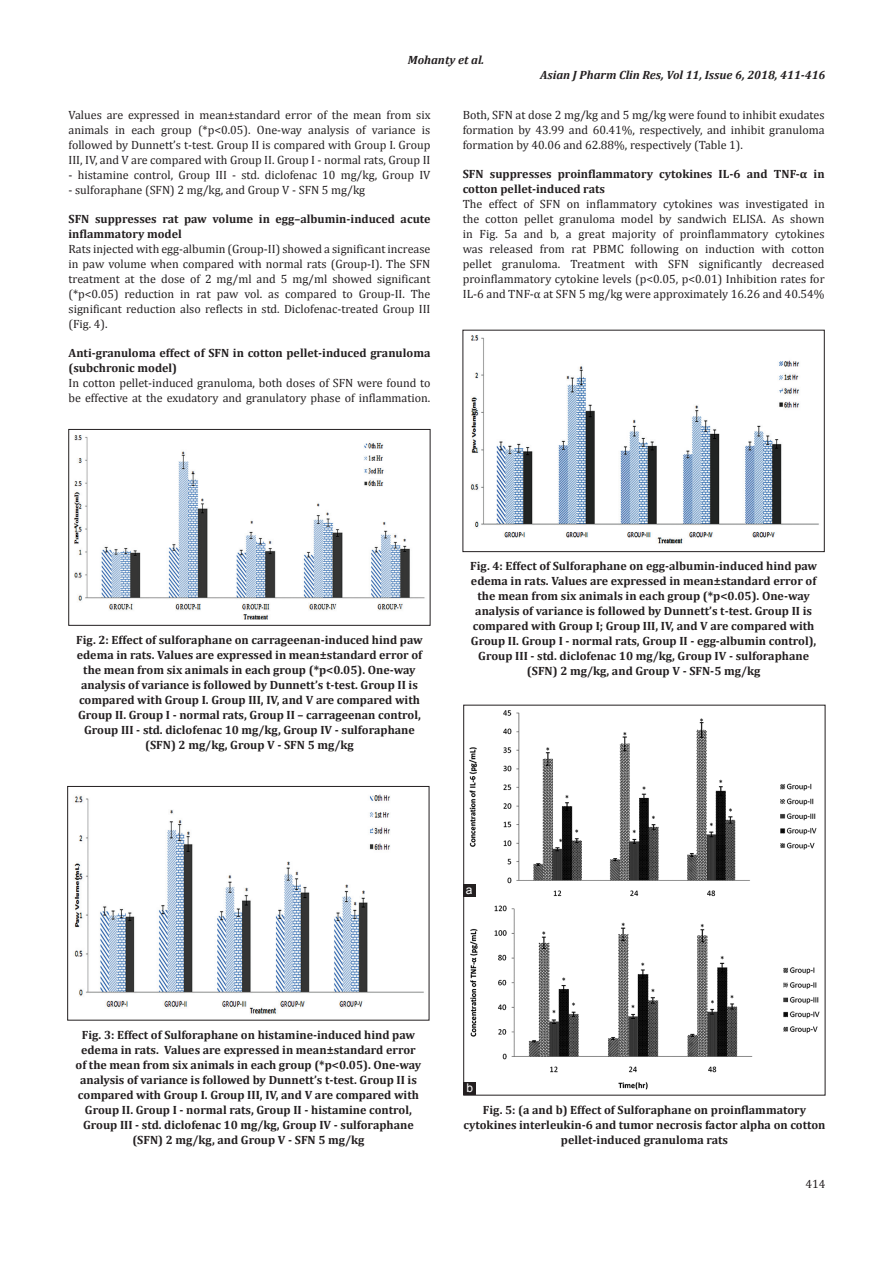
<style>
.page{position:relative;width:894px;height:1263px;background:#fff}
.page>*{position:absolute;margin:0;border:0;box-sizing:border-box;transform-origin:0 0}
.FGC{font:700 12px/15px "Cambria";color:#231f20;text-align:center}
.TX{font:12px/15px "Cambria";color:#231f20;text-align:justify}
.t1{font:italic 700 12px "Cambria";color:#231f20}
.LABEL{font:12px "Arial";color:#fff}
</style>
<div class="page">
<img style="left:74px;top:435px;width:351px;height:185px">
<div style="left:68px;top:429px;width:362px;height:196px;border:1px solid #231f20"></div>
<img style="left:74px;top:794px;width:350px;height:220px">
<div style="left:67px;top:786px;width:362px;height:234px;border:1px solid #231f20"></div>
<img style="left:470px;top:335px;width:349px;height:209px">
<div style="left:462px;top:330px;width:362px;height:222px;border:1px solid #231f20"></div>
<img style="left:469px;top:710px;width:351px;height:380px">
<div style="left:462px;top:884px;width:13px;height:13px;background:#231f20"></div>
<div style="left:463px;top:1081px;width:13px;height:13px;background:#231f20"></div>
<p class="t1" style="left:407px;top:51px;width:78px">Mohanty et al.</p>
<p class="t1" style="left:540px;top:66px;width:287px">Asian J Pharm Clin Res, Vol 11, Issue 6, 2018, 411-416</p>
<p class="TX" style="left:68px;top:107px;width:363px">Values are expressed in mean±standard error of the mean from six animals in each group (*p&lt;0.05). One-way analysis of variance is followed by Dunnett’s t-test. Group II is compared with Group I. Group III, IV, and V are compared with Group II. Group I - normal rats, Group II</p>
<p class="TX" style="left:68px;top:167px;width:363px">- histamine control, Group III - std. diclofenac 10 mg/kg, Group IV</p>
<p class="TX" style="left:68px;top:182px;width:298px">- sulforaphane (SFN) 2 mg/kg, and Group V - SFN 5 mg/kg</p>
<h2 class="FGC" style="left:68px;top:211px;width:363px;text-align:left">SFN suppresses rat paw volume in egg–albumin-induced acute inflammatory model</h2>
<p class="TX" style="left:68px;top:241px;width:363px">Rats injected with egg-albumin (Group-II) showed a significant increase in paw volume when compared with normal rats (Group-I). The SFN treatment at the dose of 2 mg/ml and 5 mg/ml showed significant (*p&lt;0.05) reduction in rat paw vol. as compared to Group-II. The significant reduction also reflects in std. Diclofenac-treated Group III (Fig. 4).</p>
<h2 class="FGC" style="left:68px;top:345px;width:363px;text-align:left">Anti-granuloma effect of SFN in cotton pellet-induced granuloma (subchronic model)</h2>
<p class="TX" style="left:68px;top:375px;width:363px">In cotton pellet-induced granuloma, both doses of SFN were found to be effective at the exudatory and granulatory phase of inflammation.</p>
<p class="TX" style="left:462px;top:107px;width:363px">Both, SFN at dose 2 mg/kg and 5 mg/kg were found to inhibit exudates formation by 43.99 and 60.41%, respectively, and inhibit granuloma formation by 40.06 and 62.88%, respectively (Table 1).</p>
<h2 class="FGC" style="left:462px;top:166px;width:363px;text-align:left">SFN suppresses proinflammatory cytokines IL-6 and TNF-α in cotton pellet-induced rats</h2>
<p class="TX" style="left:462px;top:196px;width:363px">The effect of SFN on inflammatory cytokines was investigated in the cotton pellet granuloma model by sandwich ELISA. As shown in Fig. 5a and b, a great majority of proinflammatory cytokines was released from rat PBMC following on induction with cotton pellet granuloma. Treatment with SFN significantly decreased proinflammatory cytokine levels (p&lt;0.05, p&lt;0.01) Inhibition rates for IL-6 and TNF-α at SFN 5 mg/kg were approximately 16.26 and 40.54%</p>
<p class="FGC" style="left:76px;top:632px;width:348px">Fig. 2: Effect of sulforaphane on carrageenan-induced hind paw edema in rats. Values are expressed in mean±standard error of the mean from six animals in each group (*p&lt;0.05). One-way analysis of variance is followed by Dunnett’s t-test. Group II is compared with Group I. Group III, IV, and V are compared with Group II. Group I - normal rats, Group II – carrageenan control, Group III - std. diclofenac 10 mg/kg, Group IV - sulforaphane (SFN) 2 mg/kg, Group V - SFN 5 mg/kg</p>
<p class="FGC" style="left:470px;top:558px;width:348px">Fig. 4: Effect of Sulforaphane on egg-albumin-induced hind paw edema in rats. Values are expressed in mean±standard error of the mean from six animals in each group (*p&lt;0.05). One-way analysis of variance is followed by Dunnett’s t-test. Group II is compared with Group I; Group III, IV, and V are compared with Group II. Group I - normal rats, Group II - egg-albumin control), Group III - std. diclofenac 10 mg/kg, Group IV - sulforaphane (SFN) 2 mg/kg, and Group V - SFN-5 mg/kg</p>
<p class="LABEL" style="left:465px;top:881px;width:8px">a</p>
<p class="FGC" style="left:75px;top:1026px;width:347px">Fig. 3: Effect of Sulforaphane on histamine-induced hind paw edema in rats. Values are expressed in mean±standard error of the mean from six animals in each group (*p&lt;0.05). One-way analysis of variance is followed by Dunnett’s t-test. Group II is compared with Group I. Group III, IV, and V are compared with Group II. Group I - normal rats, Group II - histamine control, Group III - std. diclofenac 10 mg/kg, Group IV - sulforaphane (SFN) 2 mg/kg, and Group V - SFN 5 mg/kg</p>
<p class="LABEL" style="left:466px;top:1079px;width:8px">b</p>
<p class="FGC" style="left:463px;top:1101px;width:363px">Fig. 5: (a and b) Effect of Sulforaphane on proinflammatory cytokines interleukin-6 and tumor necrosis factor alpha on cotton pellet-induced granuloma rats</p>
<p class="TX" style="left:805px;top:1176px;width:21px">414</p>
</div>
